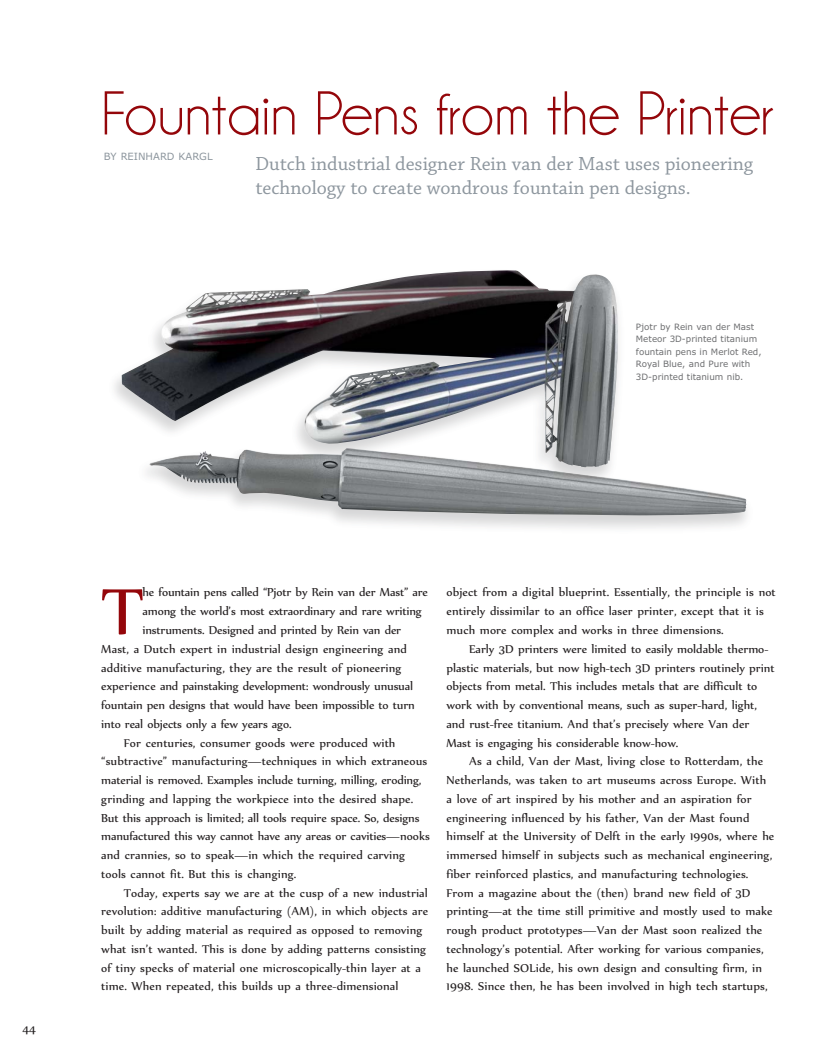
<style>
.page{position:relative;width:833px;height:1058px;background:#fff}
.page>*{position:absolute;margin:0;border:0;box-sizing:border-box;transform-origin:0 0}
.t1{font:78.75px "Nyala";color:#94060a}
.t2{font:62.5px "Champagne&Limousines";color:#94060a}
.t3{font:20px/24px "Chaparral Pro";color:#8d969e}
.t4{font:13.75px/18.8px "Nyala";letter-spacing:.01em;color:#231f20}
.t5{font:13.75px "Nyala";letter-spacing:-.01em;color:#231f20}
.t6{font:10px "Verdana";color:#8d969e}
.t7{font:8.75px/12.5px "Verdana";color:#6d6e70}
</style>
<div class="page">
<img style="left:114px;top:377px;width:633px;height:152px">
<img style="left:121px;top:270px;width:498px;height:198px">
<h2 class="t2" style="left:101px;top:91px;width:673px">Fountain Pens from the Printer</h2>
<h3 class="t3" style="left:255px;top:154px;width:499px">Dutch industrial designer Rein van der Mast uses pioneering technology to create wondrous fountain pen designs.</h3>
<p class="t6" style="left:104px;top:152px;width:110px">BY REINHARD KARGL</p>
<p class="t7" style="left:636px;top:321px;width:127px">Pjotr by Rein van der Mast<br>Meteor 3D-printed titanium fountain pens in Merlot Red,<br>Royal Blue, and Pure with<br>3D-printed titanium nib.</p>
<p class="t4" style="left:22px;top:1020px;width:15px">44</p>
<h1 class="t1" style="left:101px;top:582px;width:43px">T</h1>
<p class="t5" style="left:142px;top:587px;width:287px">he fountain pens called “Pjotr by Rein van der Mast” are</p>
<p class="t5" style="left:142px;top:606px;width:281px">among the world’s most extraordinary and rare writing</p>
<p class="t5" style="left:142px;top:625px;width:260px">instruments. Designed and printed by Rein van der</p>
<p class="t4" style="left:101px;top:640px;width:307px">Mast, a Dutch expert in industrial design engineering and</p>
<p class="t4" style="left:101px;top:659px;width:301px">additive manufacturing, they are the result of pioneering</p>
<p class="t5" style="left:101px;top:681px;width:313px">experience and painstaking development: wondrously unusual</p>
<p class="t5" style="left:101px;top:700px;width:315px">fountain pen designs that would have been impossible to turn</p>
<p class="t5" style="left:101px;top:718px;width:192px">into real objects only a few years ago.</p>
<p class="t4" style="left:124px;top:734px;width:273px">For centuries, consumer goods were produced with</p>
<p class="t4" style="left:101px;top:753px;width:327px">“subtractive” manufacturing—techniques in which extraneous</p>
<p class="t5" style="left:101px;top:775px;width:322px">material is removed. Examples include turning, milling, eroding,</p>
<p class="t4" style="left:101px;top:790px;width:313px">grinding and lapping the workpiece into the desired shape.</p>
<p class="t5" style="left:101px;top:812px;width:320px">But this approach is limited; all tools require space. So, designs</p>
<p class="t5" style="left:101px;top:831px;width:330px">manufactured this way cannot have any areas or cavities—nooks</p>
<p class="t4" style="left:101px;top:846px;width:305px">and crannies, so to speak—in which the required carving</p>
<p class="t4" style="left:101px;top:865px;width:196px">tools cannot fit. But this is changing.</p>
<p class="t4" style="left:124px;top:884px;width:305px">Today, experts say we are at the cusp of a new industrial</p>
<p class="t4" style="left:101px;top:903px;width:328px">revolution: additive manufacturing (AM), in which objects are</p>
<p class="t4" style="left:101px;top:921px;width:323px">built by adding material as required as opposed to removing</p>
<p class="t4" style="left:101px;top:940px;width:326px">what isn’t wanted. This is done by adding patterns consisting</p>
<p class="t4" style="left:101px;top:959px;width:321px">of tiny specks of material one microscopically-thin layer at a</p>
<p class="t4" style="left:101px;top:978px;width:298px">time. When repeated, this builds up a three-dimensional</p>
<p class="t4" style="left:446px;top:584px;width:331px">object from a digital blueprint. Essentially, the principle is not entirely dissimilar to an office laser printer, except that it is much more complex and works in three dimensions.</p>
<p class="t4" style="left:446px;top:640px;width:329px;text-indent:22px">Early 3D printers were limited to easily moldable thermo&shy;plastic materials, but now high-tech 3D printers routinely print objects from metal. This includes metals that are difficult to work with by conventional means, such as super-hard, light, and rust-free titanium. And that’s precisely where Van der Mast is engaging his considerable know-how.</p>
<p class="t4" style="left:446px;top:753px;width:329px;text-indent:22px">As a child, Van der Mast, living close to Rotterdam, the Netherlands, was taken to art museums across Europe. With a love of art inspired by his mother and an aspiration for engineering influenced by his father, Van der Mast found himself at the University of Delft in the early 1990s, where he immersed himself in subjects such as mechanical engineering, fiber reinforced plastics, and manufacturing technologies.<br>From a magazine about the (then) brand new field of 3D printing—at the time still primitive and mostly used to make rough product prototypes—Van der Mast soon realized the technology’s potential. After working for various companies, he launched SOLide, his own design and consulting firm, in 1998. Since then, he has been involved in high tech startups,</p>
</div>
